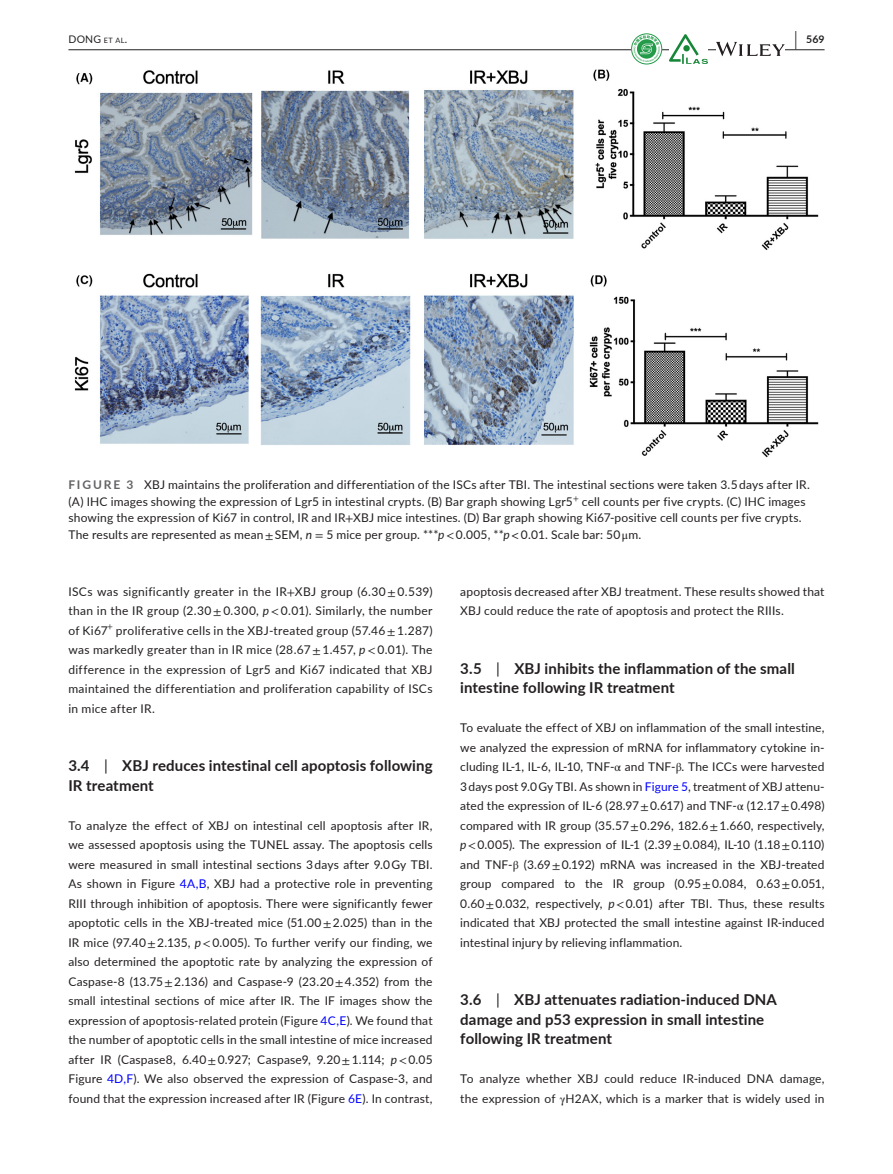
<style>
.page{position:relative;width:893px;height:1174px;background:#fff}
.page>*{position:absolute;margin:0;border:0;box-sizing:border-box;transform-origin:0 0}
.t1{font:700 15px/19.5px "Lato";letter-spacing:.005em;color:#231f20}
.t2{font:12px/19.5px "Lato";letter-spacing:.015em;color:#231f20;text-align:justify}
.t3{font:10.5px "Lato";color:#231f20}
.t4{font:700 10.5px "Lato";color:#231f20}
.t5{font:8.4px "STIX";color:#231f20}
.s1{font-size:7.35px}
.s2{font-size:19.5px}
.s3{font-weight:700;color:#636366}
.s4{font-family:"STIX"}
.s5{font-style:italic}
.s6{font-family:"STIX";font-style:italic}
.s7{font-weight:400}
.s8{color:#00f}
</style>
<div class="page">
<hr style="left:68px;top:49px;width:756px;height:1px;background:#231f20">
<svg style="left:631px;top:34px;width:31px;height:30px"></svg>
<svg style="left:632px;top:34px;width:30px;height:30px"></svg>
<div style="left:631px;top:34px;width:31px;height:30px;border:1px solid #239b49;border-radius:50%"></div>
<svg style="left:634px;top:35px;width:26px;height:27px"></svg>
<img style="left:669px;top:34px;width:39px;height:30px">
<svg style="left:716px;top:42px;width:69px;height:14px"></svg>
<img style="left:75px;top:69px;width:743px;height:388px">
<p class="t3" style="left:68px;top:31px;width:60px">DONG <span class="s1">et al</span>.</p>
<p class="t4" style="left:795px;top:31px;width:31px"><span class="s2">|</span> 569</p>
<p class="t2" style="left:68px;top:476px;width:743px;line-height:16.5px"><span class="s3">FIGURE 3</span> XBJ maintains the proliferation and differentiation of the ISCs after TBI. The intestinal sections were taken 3.5 days after IR. (A) IHC images showing the expression of Lgr5 in intestinal crypts. (B) Bar graph showing Lgr5</p>
<p class="t5" style="left:573px;top:492px;width:7px">+</p>
<p class="t2" style="left:68px;top:493px;width:739px;line-height:16.5px;text-align:left;text-indent:513px">cell counts per five crypts. (C) IHC images showing the expression of Ki67 in control, IR and IR<span class="s4">+</span>XBJ mice intestines. (D) Bar graph showing Ki67-positive cell counts per five crypts.<br>The results are represented as mean <span class="s4">±</span> SEM, <span class="s5">n</span> <span class="s4">=</span> 5 mice per group. ***<span class="s5">p</span><span class="s4">&lt;</span> 0.005, **<span class="s5">p</span> <span class="s6">&lt;</span> 0.01. Scale bar: 50 <span class="s4">μ</span>m.</p>
<p class="t2" style="left:68px;top:581px;width:366px">ISCs was significantly greater in the IR<span class="s4">+</span>XBJ group (6.30 <span class="s4">±</span> 0.539) than in the IR group (2.30 <span class="s4">±</span> 0.300, <span class="s5">p</span><span class="s4">&lt;</span> 0.01). Similarly, the number of Ki67</p>
<p class="t5" style="left:107px;top:621px;width:7px">+</p>
<p class="t2" style="left:68px;top:620px;width:366px;text-indent:47px">proliferative cells in the XBJ-treated group (57.46 <span class="s4">±</span> 1.287) was markedly greater than in IR mice (28.67 <span class="s4">±</span> 1.457, <span class="s5">p</span><span class="s4">&lt;</span> 0.01). The difference in the expression of Lgr5 and Ki67 indicated that XBJ maintained the differentiation and proliferation capability of ISCs in mice after IR.</p>
<p class="t1" style="left:68px;top:755px;width:366px">3.4 <span class="s7">|</span> XBJ reduces intestinal cell apoptosis following<br>IR treatment</p>
<p class="t2" style="left:68px;top:815px;width:366px">To analyze the effect of XBJ on intestinal cell apoptosis after IR, we assessed apoptosis using the TUNEL assay. The apoptosis cells were measured in small intestinal sections 3 days after 9.0 Gy TBI.<br>As shown in Figure <span class="s8">4A,B</span>, XBJ had a protective role in preventing RIII through inhibition of apoptosis. There were significantly fewer apoptotic cells in the XBJ-treated mice (51.00 <span class="s4">±</span> 2.025) than in the IR mice (97.40 <span class="s4">±</span> 2.135, <span class="s5">p</span><span class="s4">&lt;</span> 0.005). To further verify our finding, we also determined the apoptotic rate by analyzing the expression of Caspase-8 (13.75 <span class="s4">±</span> 2.136) and Caspase-9 (23.20 <span class="s4">±</span> 4.352) from the small intestinal sections of mice after IR. The IF images show the expression of apoptosis-related protein (Figure <span class="s8">4C,E</span>). We found that the number of apoptotic cells in the small intestine of mice increased after IR (Caspase8, 6.40 <span class="s4">±</span> 0.927; Caspase9, 9.20 <span class="s4">±</span> 1.114; <span class="s5">p</span><span class="s4">&lt;</span> 0.05<br>Figure <span class="s8">4D,F</span>). We also observed the expression of Caspase-3, and found that the expression increased after IR (Figure <span class="s8">6E</span>). In contrast,</p>
<p class="t2" style="left:460px;top:581px;width:366px">apoptosis decreased after XBJ treatment. These results showed that<br>XBJ could reduce the rate of apoptosis and protect the RIIIs.</p>
<p class="t1" style="left:460px;top:658px;width:336px">3.5 <span class="s7">|</span> XBJ inhibits the inflammation of the small intestine following IR treatment</p>
<p class="t2" style="left:460px;top:717px;width:366px">To evaluate the effect of XBJ on inflammation of the small intestine, we analyzed the expression of mRNA for inflammatory cytokine in&shy;cluding IL-1, IL-6, IL-10, TNF-<span class="s4">α</span> and TNF-<span class="s4">β</span>. The ICCs were harvested 3 days post 9.0 Gy TBI. As shown in <span class="s8">Figure 5</span>, treatment of XBJ attenu&shy;ated the expression of IL-6 (28.97 <span class="s4">±</span> 0.617) and TNF-<span class="s4">α</span> (12.17 <span class="s4">±</span> 0.498) compared with IR group (35.57 <span class="s4">±</span> 0.296, 182.6 <span class="s4">±</span> 1.660, respectively, <span class="s5">p</span><span class="s4">&lt;</span> 0.005). The expression of IL-1 (2.39 <span class="s4">±</span> 0.084), IL-10 (1.18 <span class="s4">±</span> 0.110) and TNF-<span class="s4">β</span> (3.69 <span class="s4">±</span> 0.192) mRNA was increased in the XBJ-treated group compared to the IR group (0.95 <span class="s4">±</span> 0.084, 0.63 <span class="s4">±</span> 0.051, 0.60 <span class="s4">±</span> 0.032, respectively, <span class="s5">p</span><span class="s4">&lt;</span> 0.01) after TBI. Thus, these results indicated that XBJ protected the small intestine against IR-induced intestinal injury by relieving inflammation.</p>
<p class="t1" style="left:460px;top:989px;width:318px">3.6 <span class="s7">|</span> XBJ attenuates radiation-induced DNA damage and p53 expression in small intestine following IR treatment</p>
<p class="t2" style="left:460px;top:1068px;width:366px">To analyze whether XBJ could reduce IR-induced DNA damage, the expression of <span class="s4">γ</span>H2AX, which is a marker that is widely used in</p>
</div>
